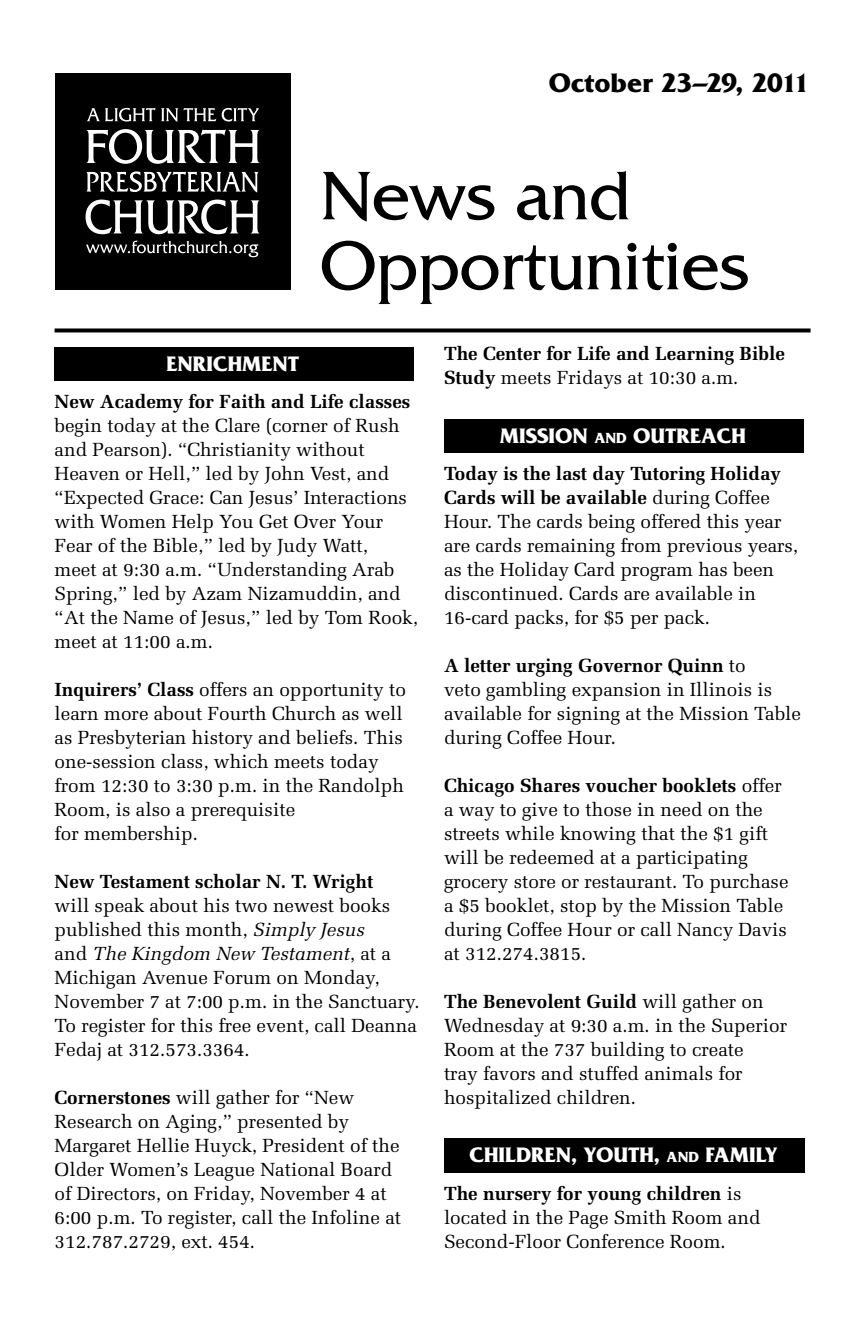
<style>
.page{position:relative;width:864px;height:1332px;background:#fff}
.page>*{position:absolute;margin:0;border:0;box-sizing:border-box;transform-origin:0 0}
.t1{font:72px/70px "Friz Quadrata Std";color:#000}
.t2{font:700 28px "Friz Quadrata Std";letter-spacing:-.005em;color:#000}
.t3{font:700 22px "Friz Quadrata Std";color:#fff}
.t4{font:19px/24px "Melior LT Std";color:#000}
.t5{font:700 19px/24px "Melior LT Std";color:#000}
.s1{font-weight:400}
.s2{font-weight:700}
.s3{font-style:italic}
.s4{font-size:15.4px}
</style>
<div class="page">
<div style="left:56px;top:73px;width:235px;height:216px;background:#000"></div>
<svg style="left:86px;top:129px;width:173px;height:35px"></svg>
<svg style="left:86px;top:171px;width:173px;height:22px"></svg>
<svg style="left:86px;top:200px;width:173px;height:34px"></svg>
<svg style="left:87px;top:108px;width:129px;height:14px;background:#474747"></svg>
<svg style="left:222px;top:108px;width:37px;height:14px"></svg>
<svg style="left:86px;top:241px;width:173px;height:16px;background:#363636"></svg>
<svg style="left:55px;top:328px;width:756px;height:4px;background:#1e1e1e"></svg>
<div style="left:445px;top:420px;width:359px;height:33px;background:#000"></div>
<div style="left:54px;top:348px;width:360px;height:33px;background:#000"></div>
<div style="left:445px;top:1138px;width:360px;height:34px;background:#000"></div>
<h2 class="t2" style="left:549px;top:68px;width:262px">October 23–29, 2011</h2>
<p class="t3" style="left:167px;top:352px;width:134px">ENRICHMENT</p>
<h1 class="t1" style="left:320px;top:161px;width:431px">News and<br>Opportunities</h1>
<p class="t5" style="left:444px;top:342px;width:342px">The Center for Life and Learning Bible<br>Study <span class="s1">meets Fridays at 10:30 a.m.</span></p>
<p class="t5" style="left:55px;top:390px;width:357px">New Academy for Faith and Life classes</p>
<p class="t4" style="left:55px;top:414px;width:365px">begin today at the Clare (corner of Rush and Pearson). “Christianity without Heaven or Hell,” led by John Vest, and “Expected Grace: Can Jesus’ Interactions with Women Help You Get Over Your Fear of the Bible,” led by Judy Watt,<br>meet at 9:30 a.m. “Understanding Arab Spring,” led by Azam Nizamuddin, and “At the Name of Jesus,” led by Tom Rook, meet at 11:00 a.m.</p>
<p class="t4" style="left:55px;top:678px;width:353px"><span class="s2">Inquirers’ Class</span> offers an opportunity to learn more about Fourth Church as well as Presbyterian history and beliefs. This one-session class, which meets today from 12:30 to 3:30 p.m. in the Randolph Room, is also a prerequisite<br>for membership.</p>
<p class="t5" style="left:55px;top:870px;width:320px">New Testament scholar N. T. Wright</p>
<p class="t4" style="left:55px;top:894px;width:367px">will speak about his two newest books published this month, <span class="s3">Simply Jesus<br></span>and <span class="s3">The Kingdom New Testament</span>, at a Michigan Avenue Forum on Monday, November 7 at 7:00 p.m. in the Sanctuary.<br>To register for this free event, call Deanna Fedaj at 312.573.3364.</p>
<p class="t4" style="left:55px;top:1086px;width:348px"><span class="s2">Cornerstones</span> will gather for “New Research on Aging,” presented by Margaret Hellie Huyck, President of the Older Women’s League National Board of Directors, on Friday, November 4 at 6:00 p.m. To register, call the Infoline at 312.787.2729, ext. 454.</p>
<p class="t3" style="left:500px;top:424px;width:248px">MISSION <span class="s4">and</span> OUTREACH</p>
<p class="t4" style="left:444px;top:462px;width:356px"><span class="s2">Today is the last day Tutoring Holiday Cards will be available</span> during Coffee Hour. The cards being offered this year are cards remaining from previous years, as the Holiday Card program has been discontinued. Cards are available in 16-card packs, for $5 per pack.</p>
<p class="t4" style="left:444px;top:654px;width:359px"><span class="s2">A letter urging Governor Quinn</span> to<br>veto gambling expansion in Illinois is available for signing at the Mission Table during Coffee Hour.</p>
<p class="t4" style="left:444px;top:774px;width:346px"><span class="s2">Chicago Shares voucher booklets</span> offer a way to give to those in need on the streets while knowing that the $1 gift will be redeemed at a participating grocery store or restaurant. To purchase a $5 booklet, stop by the Mission Table during Coffee Hour or call Nancy Davis at 312.274.3815.</p>
<p class="t4" style="left:444px;top:990px;width:345px"><span class="s2">The Benevolent Guild</span> will gather on Wednesday at 9:30 a.m. in the Superior Room at the 737 building to create<br>tray favors and stuffed animals for hospitalized children.</p>
<p class="t3" style="left:470px;top:1142px;width:309px">CHILDREN, YOUTH, <span class="s4">and</span> FAMILY</p>
<p class="t4" style="left:444px;top:1182px;width:318px"><span class="s2">The nursery for young children</span> is located in the Page Smith Room and<br>Second-Floor Conference Room.</p>
</div>
